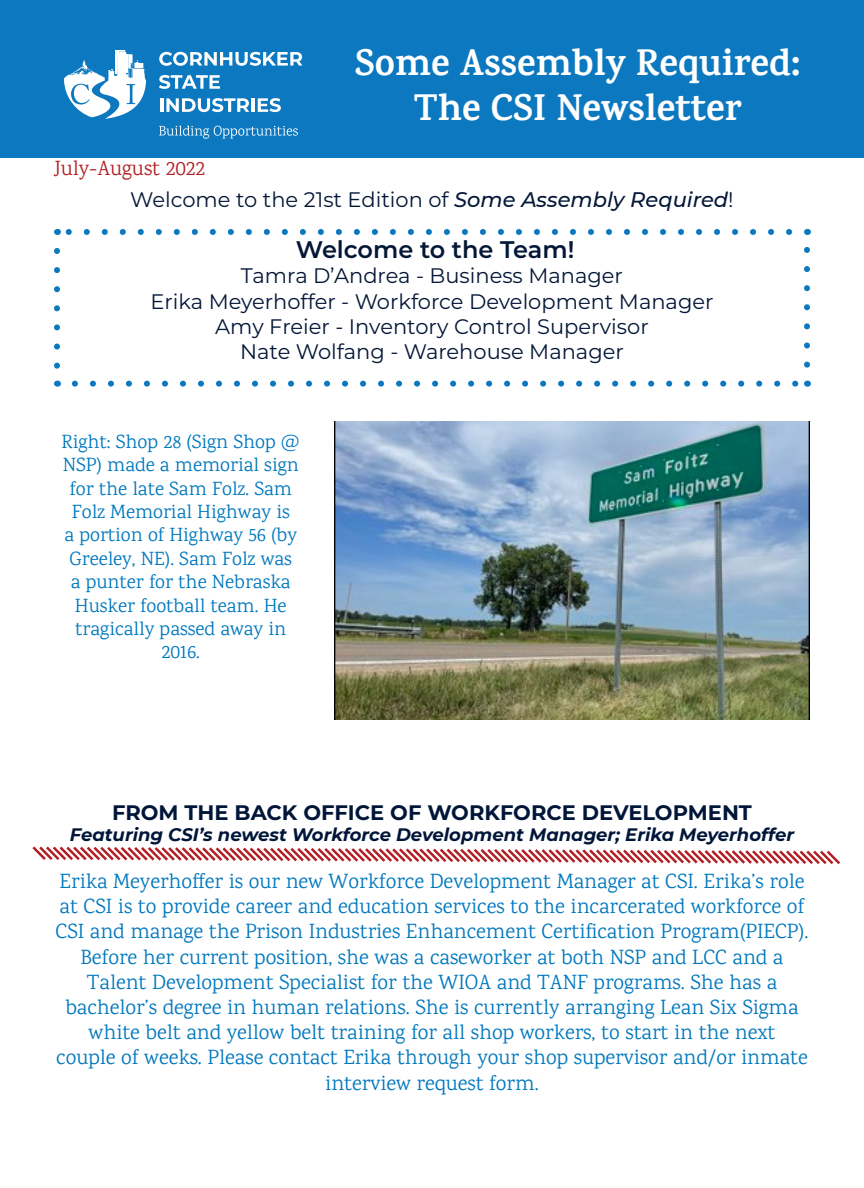
<style>
.page{position:relative;width:864px;height:1188px;background:#fff}
.page>*{position:absolute;margin:0;border:0;box-sizing:border-box;transform-origin:0 0}
.t1{font:700 37.5px "Karma";color:#fff}
.t2{font:600 24px "Montserrat";color:#041737}
.t3{font:21px/25.2px "Karma";color:#0078be;text-align:center}
.t4{font:21px "Montserrat";color:#041737}
.t5{font:700 21px "Montserrat";color:#001639}
.t6{font:21px "Karma";color:#b12023}
.t7{font:19.5px/23.4px "Karma";color:#0078be;text-align:center}
.t8{font:italic 700 18px "Montserrat";color:#001639}
.s1{font-weight:500;font-style:italic}
</style>
<div class="page">
<div style="left:0;top:0;width:864px;height:157px;background:#0c78bf"></div>
<svg style="left:64px;top:50px;width:82px;height:69px"></svg>
<svg style="left:159px;top:126px;width:139px;height:13px"></svg>
<svg style="left:159px;top:52px;width:143px;height:14px"></svg>
<svg style="left:159px;top:75px;width:61px;height:14px"></svg>
<hr style="left:160px;top:98px;width:3px;height:14px;background:#fff">
<svg style="left:166px;top:98px;width:83px;height:14px"></svg>
<hr style="left:251px;top:98px;width:4px;height:14px;background:#fff">
<svg style="left:258px;top:98px;width:23px;height:14px"></svg>
<img style="left:335px;top:421px;width:475px;height:298px">
<svg style="left:54px;top:251px;width:6px;height:118px"></svg>
<svg style="left:75px;top:381px;width:723px;height:6px"></svg>
<svg style="left:804px;top:247px;width:6px;height:118px"></svg>
<svg style="left:66px;top:229px;width:723px;height:6px"></svg>
<svg style="left:32px;top:846px;width:808px;height:19px"></svg>
<p class="t6" style="left:54px;top:156px;width:153px">July-August 2022</p>
<p class="t1" style="left:355px;top:40px;width:447px">Some Assembly Required:</p>
<p class="t1" style="left:414px;top:85px;width:329px">The CSI Newsletter</p>
<p class="t4" style="left:130px;top:185px;width:605px">Welcome to the 21st Edition of <span class="s1">Some Assembly Required</span>!</p>
<p class="t2" style="left:296px;top:233px;width:280px">Welcome to the Team!</p>
<p class="t4" style="left:241px;top:262px;width:384px">Tamra D’Andrea - Business Manager</p>
<p class="t4" style="left:150px;top:287px;width:565px">Erika Meyerhoffer - Workforce Development Manager</p>
<p class="t4" style="left:215px;top:312px;width:435px">Amy Freier - Inventory Control Supervisor</p>
<p class="t4" style="left:240px;top:337px;width:385px">Nate Wolfang - Warehouse Manager</p>
<p class="t7" style="left:62px;top:429px;width:240px">Right: Shop 28 (Sign Shop @<br>NSP) made a memorial sign for the late Sam Folz. Sam<br>Folz Memorial Highway is<br>a portion of Highway 56 (by<br>Greeley, NE). Sam Folz was<br>a punter for the Nebraska<br>Husker football team. He tragically passed away in<br>2016.</p>
<p class="t5" style="left:112px;top:797px;width:641px">FROM THE BACK OFFICE OF WORKFORCE DEVELOPMENT</p>
<p class="t8" style="left:70px;top:822px;width:726px">Featuring CSI’s newest Workforce Development Manager; Erika Meyerhoffer</p>
<p class="t3" style="left:56px;top:868px;width:754px">Erika Meyerhoffer is our new Workforce Development Manager at CSI. Erika’s role at CSI is to provide career and education services to the incarcerated workforce of CSI and manage the Prison Industries Enhancement Certification Program(PIECP).<br>Before her current position, she was a caseworker at both NSP and LCC and a Talent Development Specialist for the WIOA and TANF programs. She has a bachelor’s degree in human relations. She is currently arranging Lean Six Sigma white belt and yellow belt training for all shop workers, to start in the next<br>couple of weeks. Please contact Erika through your shop supervisor and/or inmate interview request form.</p>
</div>
